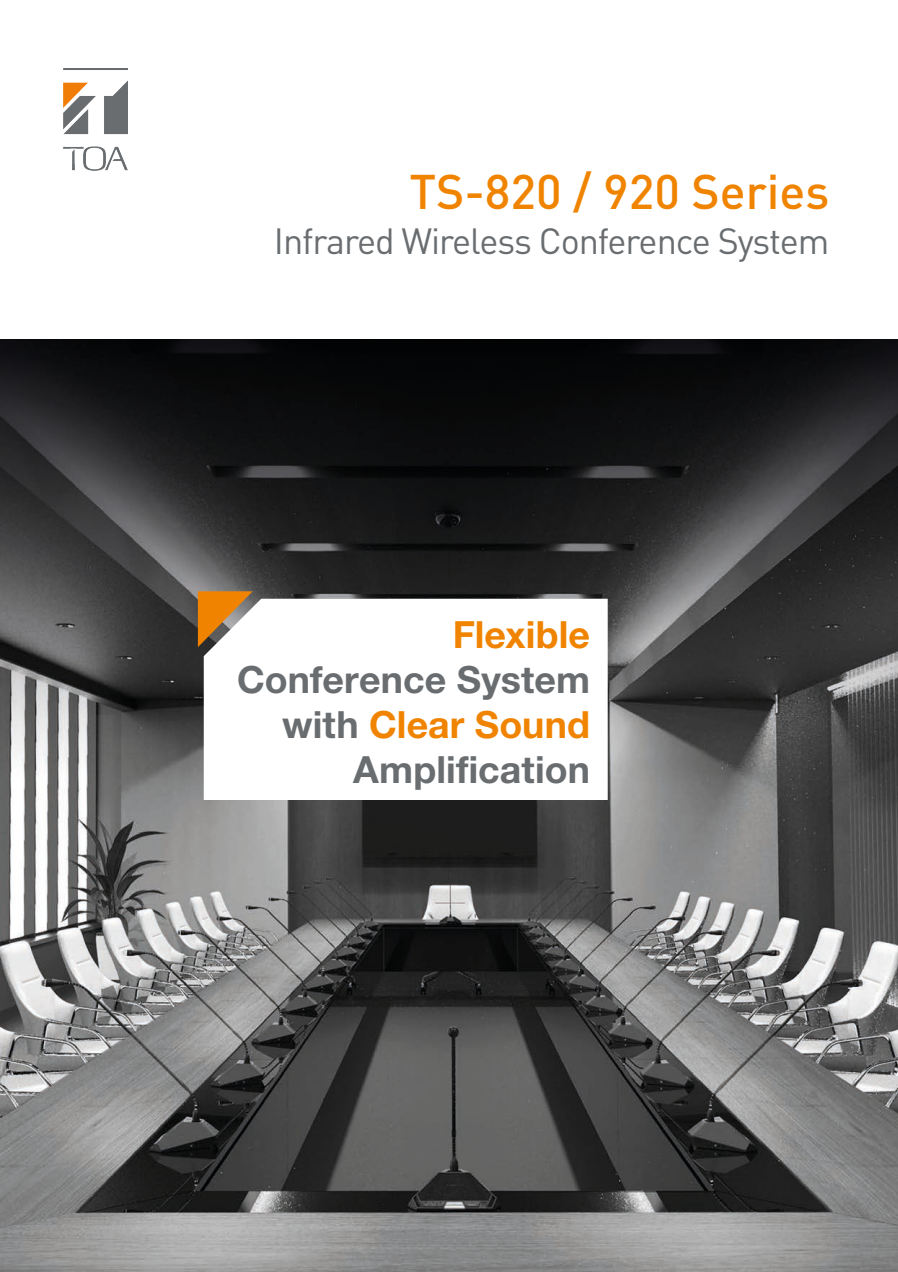
<style>
.page{position:relative;width:898px;height:1272px;background:#fff}
.page>*{position:absolute;margin:0;border:0;box-sizing:border-box;transform-origin:0 0}
.t1{font:500 48px "DINOT";color:#f08400}
.t2{font:700 37.5px/45px "Helvetica Neue World 75";letter-spacing:.005em;color:#696d70;text-align:right}
.t3{font:36px "DINOT";letter-spacing:-.03em;color:#696d70}
.s1{color:#f08400}
</style>
<div class="page">
<img style="left:0;top:340px;width:897px;height:931px">
<img style="left:64px;top:68px;width:64px;height:102px">
<svg style="left:204px;top:598px;width:403px;height:202px"></svg>
<svg style="left:198px;top:591px;width:54px;height:56px"></svg>
<p class="t1" style="left:409px;top:155px;width:421px">TS-820 / 920 Series</p>
<p class="t3" style="left:274px;top:213px;width:556px">Infrared Wireless Conference System</p>
<p class="t2" style="left:237px;top:612px;width:354px"><span class="s1">Flexible<br></span>Conference System with <span class="s1">Clear Sound<br></span>Amplification</p>
</div>
